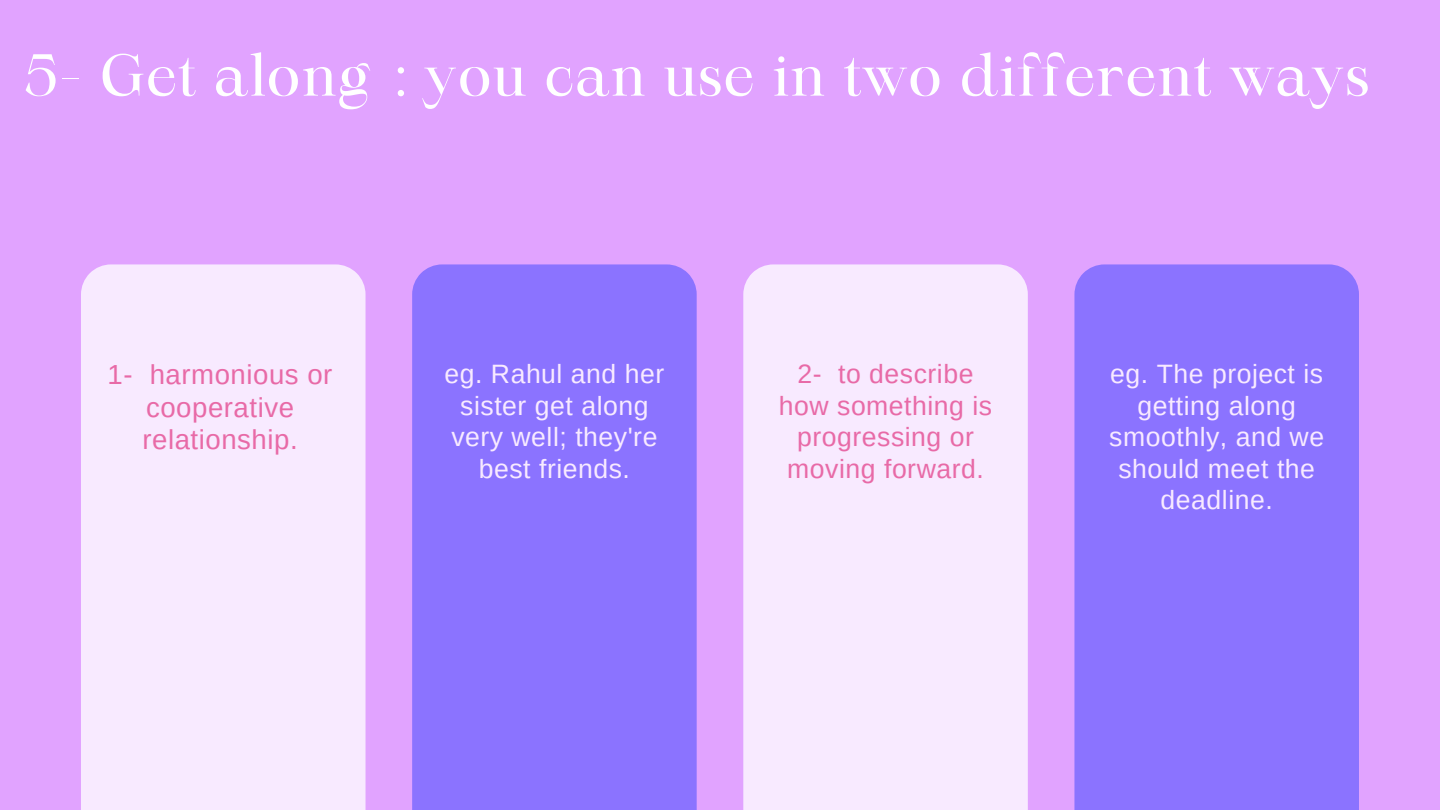
<style>
.page{position:relative;width:1440px;height:810px;background:#e1a3ff}
.page>*{position:absolute;margin:0;border:0;box-sizing:border-box;transform-origin:0 0}
.t1{font:56.8px "Maharlika";letter-spacing:.02em;color:#fff}
.t2{font:27.6px/32.7px "Arimo";letter-spacing:.02em;color:#e86aa7;text-align:center}
.t3{font:26.6px/31.5px "Arimo";letter-spacing:.02em;color:#f8eaff;text-align:center}
.t4{font:26.6px/31.5px "Arimo";letter-spacing:.02em;color:#e86aa7;text-align:center}
</style>
<div class="page">
<div style="left:81px;top:264px;width:285px;height:546px;background:#f8eaff"></div>
<div style="left:412px;top:264px;width:285px;height:546px;background:#8b73ff"></div>
<div style="left:743px;top:264px;width:285px;height:546px;background:#f8eaff"></div>
<div style="left:1074px;top:264px;width:285px;height:546px;background:#8b73ff"></div>
<p class="t1" style="left:24px;top:52px;width:1347px">5- Get along : you can use in two different ways</p>
<p class="t2" style="left:108px;top:358px;width:226px">1- harmonious or cooperative relationship.</p>
<p class="t3" style="left:445px;top:358px;width:221px">eg. Rahul and her sister get along very well; they're best friends.</p>
<p class="t4" style="left:779px;top:358px;width:215px">2- to describe how something is progressing or moving forward.</p>
<p class="t3" style="left:1109px;top:358px;width:216px">eg. The project is getting along smoothly, and we should meet the deadline.</p>
</div>
